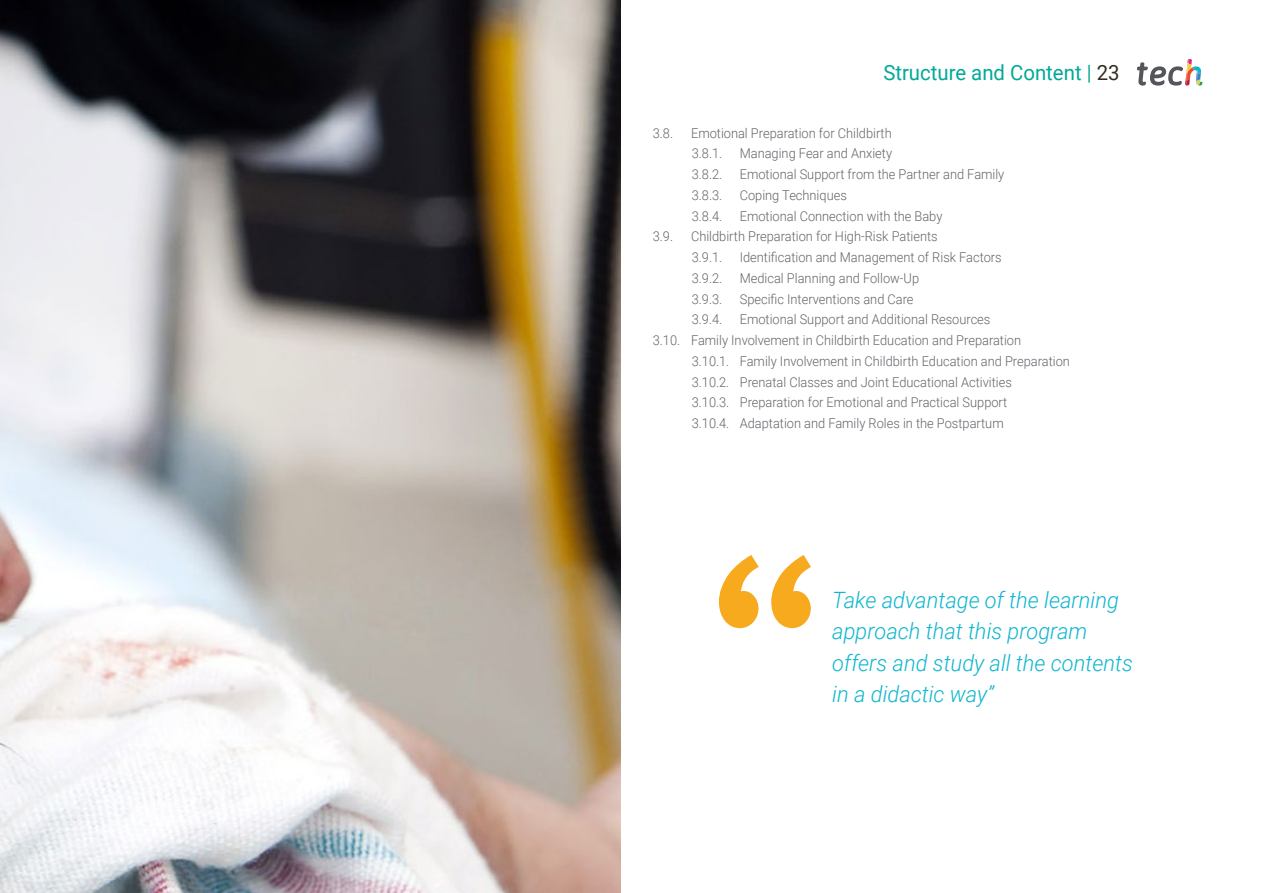
<style>
.page{position:relative;width:1263px;height:893px;background:#fff}
.page>*{position:absolute;margin:0;border:0;box-sizing:border-box;transform-origin:0 0}
.t1{font:italic 300 22.5px/31.5px "Roboto";color:#0fb6cf}
.t2{font:21px "Roboto";color:#00a996}
.t3{font:300 13.5px/20.7px "Roboto";color:#61646a;scale:.95 1}
.s1{color:#312e20}
</style>
<div class="page">
<svg style="left:1137px;top:59px;width:65px;height:27px"></svg>
<img style="left:0;top:0;width:621px;height:893px">
<svg style="left:719px;top:555px;width:92px;height:73px"></svg>
<h2 class="t2" style="left:883px;top:57px;width:238px">Structure and Content | <span class="s1">23</span></h2>
<p class="t3" style="left:653px;top:122px;width:23px">3.8.</p>
<p class="t3" style="left:691px;top:122px;width:213px">Emotional Preparation for Childbirth<br>3.8.1.</p>
<p class="t3" style="left:740px;top:143px;width:162px">Managing Fear and Anxiety</p>
<p class="t3" style="left:692px;top:164px;width:34px">3.8.2.</p>
<p class="t3" style="left:740px;top:164px;width:280px">Emotional Support from the Partner and Family</p>
<p class="t3" style="left:692px;top:184px;width:34px">3.8.3.</p>
<p class="t3" style="left:740px;top:184px;width:114px">Coping Techniques</p>
<p class="t3" style="left:692px;top:205px;width:34px">3.8.4.</p>
<p class="t3" style="left:740px;top:205px;width:215px">Emotional Connection with the Baby</p>
<p class="t3" style="left:653px;top:226px;width:23px">3.9.</p>
<p class="t3" style="left:691px;top:226px;width:261px">Childbirth Preparation for High-Risk Patients<br>3.9.1.</p>
<p class="t3" style="left:740px;top:247px;width:277px">Identification and Management of Risk Factors</p>
<p class="t3" style="left:692px;top:267px;width:34px">3.9.2.</p>
<p class="t3" style="left:740px;top:267px;width:190px">Medical Planning and Follow-Up</p>
<p class="t3" style="left:692px;top:288px;width:34px">3.9.3.</p>
<p class="t3" style="left:740px;top:288px;width:184px">Specific Interventions and Care</p>
<p class="t3" style="left:692px;top:309px;width:34px">3.9.4.</p>
<p class="t3" style="left:740px;top:309px;width:265px">Emotional Support and Additional Resources</p>
<p class="t3" style="left:653px;top:330px;width:389px">3.10. Family Involvement in Childbirth Education and Preparation</p>
<p class="t3" style="left:692px;top:350px;width:400px">3.10.1. Family Involvement in Childbirth Education and Preparation</p>
<p class="t3" style="left:692px;top:371px;width:338px">3.10.2. Prenatal Classes and Joint Educational Activities</p>
<p class="t3" style="left:692px;top:392px;width:334px">3.10.3. Preparation for Emotional and Practical Support</p>
<p class="t3" style="left:692px;top:413px;width:330px">3.10.4. Adaptation and Family Roles in the Postpartum</p>
<h1 class="t1" style="left:832px;top:583px;width:302px">Take advantage of the learning approach that this program offers and study all the contents in a didactic way”</h1>
</div>
